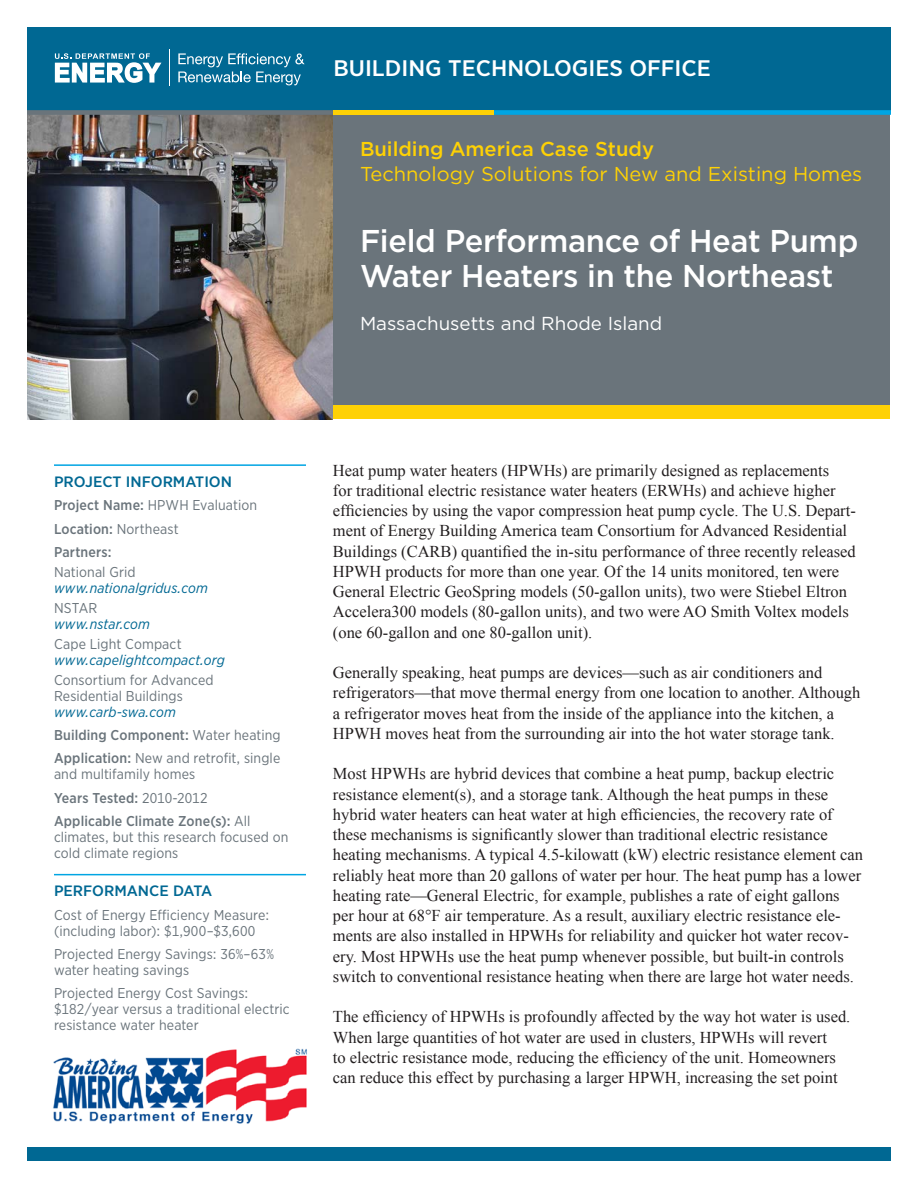
<style>
.page{position:relative;width:918px;height:1188px;background:#fff}
.page>*{position:absolute;margin:0;border:0;box-sizing:border-box;transform-origin:0 0}
.t1{font:500 31.5px/34.5px "Gotham";letter-spacing:-.01em;color:#fff}
.t2{font:500 22.5px "Gotham Narrow";color:#fff;scale:1.1 1}
.t3{font:20.1px "Gotham";color:#fed105}
.t4{font:500 20.1px "Gotham";color:#fed105}
.t5{font:18.75px "Gotham";color:#fff}
.body_text{font:16.5px/20.2px "Times New Roman";color:#231f20}
.Sidebar_head_2{font:500 15px "Gotham Narrow";color:#006893;scale:1.1 1}
.sidebar_text{font:14.25px/15.9px "Gotham Narrow";letter-spacing:.005em;color:#6a747b}
.sidebar_text-2{font:italic 14.25px/15.9px "Gotham Narrow";letter-spacing:.01em;color:#006893}
.sidebar_text-3{font:500 14.25px "Gotham Narrow";letter-spacing:.01em;color:#6a747b}
.s1{font-weight:500}
.s2{font-weight:400}
.s3{font-style:normal;color:#6a747b}
.s4{font-style:italic;color:#006893}
</style>
<div class="page">
<div style="left:320px;top:398px;width:570px;height:21px;background:#fed105"></div>
<div style="left:320px;top:92px;width:570px;height:313px;background:#6a747b"></div>
<img style="left:27px;top:115px;width:306px;height:304px">
<div style="left:27px;top:1148px;width:864px;height:13px;background:#006893"></div>
<div style="left:27px;top:27px;width:864px;height:84px;background:#006893"></div>
<svg style="left:55px;top:53px;width:106px;height:30px"></svg>
<hr style="left:169px;top:50px;width:1px;height:36px;background:#fff">
<svg style="left:178px;top:53px;width:127px;height:32px"></svg>
<div style="left:336px;top:110px;width:555px;height:5px;background:#00a5e3"></div>
<div style="left:27px;top:110px;width:309px;height:5px;background:#6a747b"></div>
<div style="left:333px;top:110px;width:161px;height:5px;background:#fed105"></div>
<img style="left:53px;top:1048px;width:254px;height:76px">
<hr style="left:54px;top:464px;width:252px;height:2px;background:#00a5e3">
<hr style="left:54px;top:874px;width:252px;height:1px;background:#00a5e3">
<h2 class="t2" style="left:333px;top:54px;width:345px">BUILDING TECHNOLOGIES OFFICE</h2>
<p class="t4" style="left:360px;top:136px;width:295px">Building America Case Study</p>
<p class="t3" style="left:360px;top:161px;width:504px">Technology Solutions for New and Existing Homes</p>
<h1 class="t1" style="left:360px;top:224px;width:500px">Field Performance of Heat Pump<br>Water Heaters in the Northeast</h1>
<p class="t5" style="left:360px;top:312px;width:304px">Massachusetts and Rhode Island</p>
<p class="Sidebar_head_2" style="left:54px;top:472px;width:163px">PROJECT INFORMATION</p>
<p class="sidebar_text" style="left:54px;top:497px;width:205px"><span class="s1">Project Name:</span> HPWH Evaluation</p>
<p class="sidebar_text-3" style="left:54px;top:520px;width:126px">Location: <span class="s2">Northeast</span></p>
<p class="sidebar_text-3" style="left:54px;top:543px;width:59px">Partners:</p>
<p class="sidebar_text-2" style="left:54px;top:564px;width:155px"><span class="s3">National Grid </span>www.nationalgridus.com</p>
<p class="sidebar_text-2" style="left:54px;top:600px;width:98px"><span class="s3">NSTAR </span>www.nstar.com</p>
<p class="sidebar_text-2" style="left:54px;top:636px;width:172px"><span class="s3">Cape Light Compact </span>www.capelightcompact.org</p>
<p class="sidebar_text" style="left:54px;top:672px;width:161px">Consortium for Advanced<br>Residential Buildings <span class="s4">www.carb-swa.com</span></p>
<p class="sidebar_text-3" style="left:54px;top:726px;width:228px">Building Component: <span class="s2">Water heating</span></p>
<p class="sidebar_text" style="left:54px;top:750px;width:228px"><span class="s1">Application:</span> New and retrofit, single and multifamily homes</p>
<p class="sidebar_text-3" style="left:54px;top:789px;width:155px">Years Tested: <span class="s2">2010-2012</span></p>
<p class="sidebar_text" style="left:54px;top:813px;width:236px"><span class="s1">Applicable Climate Zone(s):</span> All climates, but this research focused on cold climate regions</p>
<p class="Sidebar_head_2" style="left:54px;top:882px;width:145px">PERFORMANCE DATA</p>
<p class="sidebar_text" style="left:54px;top:907px;width:217px">Cost of Energy Efficiency Measure: (including labor): $1,900–$3,600</p>
<p class="sidebar_text" style="left:54px;top:946px;width:221px">Projected Energy Savings: 36%–63% water heating savings</p>
<p class="sidebar_text" style="left:54px;top:985px;width:237px">Projected Energy Cost Savings: $182/year versus a traditional electric resistance water heater</p>
<p class="body_text" style="left:333px;top:460px;width:524px">Heat pump water heaters (HPWHs) are primarily designed as replacements<br>for traditional electric resistance water heaters (ERWHs) and achieve higher efficiencies by using the vapor compression heat pump cycle. The U.S. Depart&shy;ment of Energy Building America team Consortium for Advanced Residential Buildings (CARB) quantified the in-situ performance of three recently released HPWH products for more than one year. Of the 14 units monitored, ten were General Electric GeoSpring models (50-gallon units), two were Stiebel Eltron Accelera300 models (80-gallon units), and two were AO Smith Voltex models (one 60-gallon and one 80-gallon unit).</p>
<p class="body_text" style="left:333px;top:662px;width:529px">Generally speaking, heat pumps are devices—such as air conditioners and refrigerators—that move thermal energy from one location to another. Although a refrigerator moves heat from the inside of the appliance into the kitchen, a HPWH moves heat from the surrounding air into the hot water storage tank.</p>
<p class="body_text" style="left:333px;top:764px;width:532px">Most HPWHs are hybrid devices that combine a heat pump, backup electric resistance element(s), and a storage tank. Although the heat pumps in these hybrid water heaters can heat water at high efficiencies, the recovery rate of these mechanisms is significantly slower than traditional electric resistance heating mechanisms. A typical 4.5-kilowatt (kW) electric resistance element can reliably heat more than 20 gallons of water per hour. The heat pump has a lower heating rate—General Electric, for example, publishes a rate of eight gallons per hour at 68°F air temperature. As a result, auxiliary electric resistance ele&shy;ments are also installed in HPWHs for reliability and quicker hot water recov&shy;ery. Most HPWHs use the heat pump whenever possible, but built-in controls switch to conventional resistance heating when there are large hot water needs.</p>
<p class="body_text" style="left:333px;top:1007px;width:519px">The efficiency of HPWHs is profoundly affected by the way hot water is used.<br>When large quantities of hot water are used in clusters, HPWHs will revert<br>to electric resistance mode, reducing the efficiency of the unit. Homeowners can reduce this effect by purchasing a larger HPWH, increasing the set point</p>
</div>
